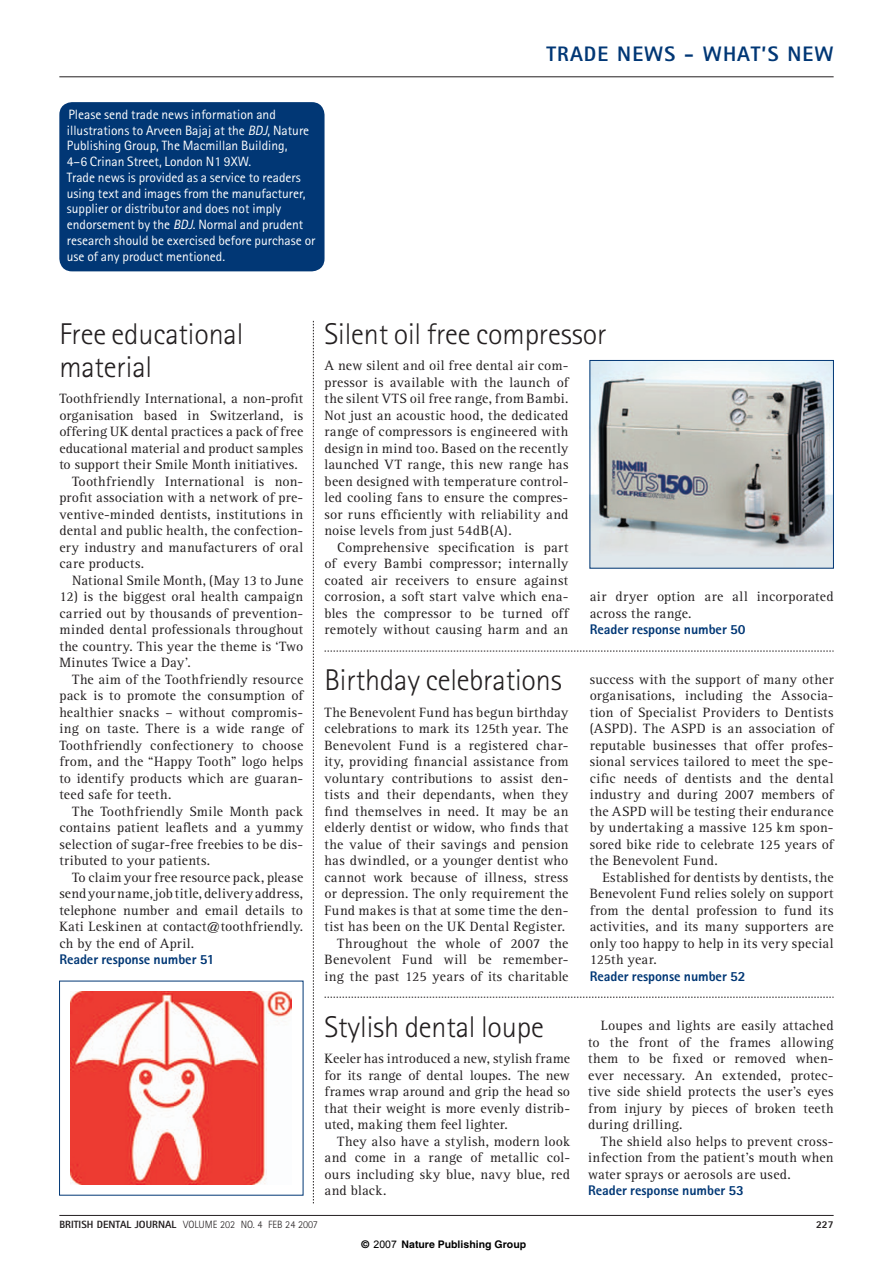
<style>
.page{position:relative;width:893px;height:1263px;background:#fff}
.page>*{position:absolute;margin:0;border:0;box-sizing:border-box;transform-origin:0 0}
.t1{font:300 30px/33px "Rotis Sans Serif";letter-spacing:-.005em;color:#231f20}
.t2{font:800 21px "Rotis Sans Serif";letter-spacing:.05em;color:#013775}
.t3{font:13.95px/16.5px "Rotis Serif";letter-spacing:.015em;color:#231f20;text-align:justify}
.t4{font:800 13.95px "Rotis Sans Serif";letter-spacing:-.005em;color:#013775}
.t5{font:13.5px/15.8px "Rotis Sans Serif";color:#fff}
.t6{font:300 10.5px "Rotis Sans Serif";color:#231f20}
.t7{font:700 10.5px "Helvetica";color:#000}
.t8{font:800 10.5px "Rotis Sans Serif";color:#231f20}
.s1{font-style:italic}
.s2{font-weight:800}
.s3{font-family:"Arial";font-weight:400}
</style>
<div class="page">
<svg style="left:313px;top:321px;width:1px;height:882px"></svg>
<svg style="left:324px;top:651px;width:509px;height:1px"></svg>
<img style="left:71px;top:992px;width:221px;height:193px">
<svg style="left:324px;top:997px;width:509px;height:1px"></svg>
<div style="left:59px;top:102px;width:265px;height:169px;background:#013775;border-radius:13px"></div>
<hr style="left:59px;top:77px;width:774px;height:1px;background:#231f20">
<hr style="left:59px;top:1215px;width:774px;height:1px;background:#231f20">
<img style="left:591px;top:362px;width:240px;height:204px">
<p class="t5" style="left:67px;top:108px;width:250px">Please send trade news information and illustrations to Arveen Bajaj at the <span class="s1">BDJ</span>, Nature Publishing Group, The Macmillan Building,<br>4–6 Crinan Street, London N1 9XW.<br>Trade news is provided as a service to readers using text and images from the manufacturer, supplier or distributor and does not imply endorsement by the <span class="s1">BDJ</span>. Normal and prudent research should be exercised before purchase or use of any product mentioned.</p>
<h2 class="t2" style="left:546px;top:47px;width:288px">TRADE NEWS - WHAT’S NEW</h2>
<h1 class="t1" style="left:59px;top:320px;width:186px">Free educational material</h1>
<p class="t3" style="left:59px;top:392px;width:245px">Toothfriendly International, a non-profit</p>
<p class="t3" style="left:59px;top:408px;width:245px">organisation based in Switzerland, is</p>
<p class="t3" style="left:59px;top:425px;width:245px">offering UK dental practices a pack of free</p>
<p class="t3" style="left:59px;top:441px;width:245px">educational material and product samples</p>
<p class="t3" style="left:59px;top:458px;width:240px">to support their Smile Month initiatives.</p>
<p class="t3" style="left:72px;top:474px;width:233px">Toothfriendly International is non-</p>
<p class="t3" style="left:59px;top:491px;width:245px">profit association with a network of pre-</p>
<p class="t3" style="left:59px;top:507px;width:245px">ventive-minded dentists, institutions in</p>
<p class="t3" style="left:59px;top:524px;width:245px">dental and public health, the confection-</p>
<p class="t3" style="left:59px;top:540px;width:245px">ery industry and manufacturers of oral</p>
<p class="t3" style="left:59px;top:557px;width:86px">care products.</p>
<p class="t3" style="left:72px;top:573px;width:232px">National Smile Month, (May 13 to June</p>
<p class="t3" style="left:59px;top:590px;width:245px">12) is the biggest oral health campaign carried out by thousands of prevention&shy;minded dental professionals throughout the country. This year the theme is ‘Two Minutes Twice a Day’.</p>
<p class="t3" style="left:59px;top:672px;width:245px;text-indent:13px">The aim of the Toothfriendly resource pack is to promote the consumption of healthier snacks – without compromis&shy;ing on taste. There is a wide range of Toothfriendly confectionery to choose from, and the “Happy Tooth” logo helps to identify products which are guaran&shy;teed safe for teeth.</p>
<p class="t3" style="left:59px;top:804px;width:245px;text-indent:13px">The Toothfriendly Smile Month pack contains patient leaflets and a yummy selection of sugar-free freebies to be dis&shy;tributed to your patients.</p>
<p class="t3" style="left:59px;top:870px;width:245px;text-indent:13px">To claim your free resource pack, please send your name, job title, delivery address, telephone number and email details to Kati Leskinen at contact@toothfriendly. ch by the end of April.</p>
<p class="t4" style="left:59px;top:955px;width:157px">Reader response number 51</p>
<h1 class="t1" style="left:324px;top:320px;width:283px">Silent oil free compressor</h1>
<p class="t3" style="left:324px;top:359px;width:245px">A new silent and oil free dental air com&shy;pressor is available with the launch of the silent VTS oil free range, from Bambi.<br>Not just an acoustic hood, the dedicated range of compressors is engineered with design in mind too. Based on the recently launched VT range, this new range has been designed with temperature control&shy;led cooling fans to ensure the compres&shy;sor runs efficiently with reliability and noise levels from just 54dB(A).</p>
<p class="t3" style="left:324px;top:540px;width:245px;text-indent:13px">Comprehensive specification is part of every Bambi compressor; internally coated air receivers to ensure against corrosion, a soft start valve which ena&shy;bles the compressor to be turned off remotely without causing harm and an</p>
<h1 class="t1" style="left:324px;top:667px;width:239px">Birthday celebrations</h1>
<p class="t3" style="left:324px;top:705px;width:245px;text-align:right">The Benevolent Fund has begun birthday celebrations to mark its 125th year. The Benevolent Fund is a registered char&shy;ity, providing financial assistance from voluntary contributions to assist den&shy;tists and their dependants, when they find themselves in need. It may be an elderly dentist or widow, who finds that the value of their savings and pension has dwindled, or a younger dentist who cannot work because of illness, stress or depression. The only requirement the Fund makes is that at some time the den&shy;tist has been on the UK Dental Register.<br>Throughout the whole of 2007 the Benevolent Fund will be remember&shy;ing the past 125 years of its charitable</p>
<h1 class="t1" style="left:324px;top:1013px;width:221px">Stylish dental loupe</h1>
<p class="t3" style="left:324px;top:1052px;width:247px">Keeler has introduced a new, stylish frame for its range of dental loupes. The new frames wrap around and grip the head so that their weight is more evenly distrib&shy;uted, making them feel lighter.</p>
<p class="t3" style="left:324px;top:1134px;width:247px;text-indent:13px">They also have a stylish, modern look and come in a range of metallic col&shy;ours including sky blue, navy blue, red and black.</p>
<p class="t3" style="left:589px;top:590px;width:245px">air dryer option are all incorporated across the range.</p>
<p class="t4" style="left:589px;top:625px;width:157px">Reader response number 50</p>
<p class="t3" style="left:589px;top:672px;width:245px">success with the support of many other organisations, including the Associa&shy;tion of Specialist Providers to Dentists (ASPD). The ASPD is an association of reputable businesses that offer profes&shy;sional services tailored to meet the spe&shy;cific needs of dentists and the dental industry and during 2007 members of the ASPD will be testing their endurance by undertaking a massive 125 km spon&shy;sored bike ride to celebrate 125 years of the Benevolent Fund.</p>
<p class="t3" style="left:589px;top:870px;width:245px;text-indent:13px">Established for dentists by dentists, the Benevolent Fund relies solely on support from the dental profession to fund its activities, and its many supporters are only too happy to help in its very special 125th year.</p>
<p class="t4" style="left:589px;top:971px;width:157px">Reader response number 52</p>
<p class="t3" style="left:588px;top:1019px;width:247px;text-indent:13px">Loupes and lights are easily attached to the front of the frames allowing them to be fixed or removed when&shy;ever necessary. An extended, protec&shy;tive side shield protects the user’s eyes from injury by pieces of broken teeth during drilling.</p>
<p class="t3" style="left:588px;top:1134px;width:247px;text-indent:13px">The shield also helps to prevent cross&shy;infection from the patient’s mouth when water sprays or aerosols are used.</p>
<p class="t4" style="left:588px;top:1186px;width:157px">Reader response number 53</p>
<p class="t6" style="left:59px;top:1221px;width:260px"><span class="s2">BRITISH DENTAL JOURNAL</span> VOLUME 202 NO. 4 FEB 24 2007</p>
<p class="t8" style="left:816px;top:1221px;width:19px">227</p>
<p class="t7" style="left:361px;top:1238px;width:166px">© <span class="s3">2007</span> Nature Publishing Group</p>
</div>
